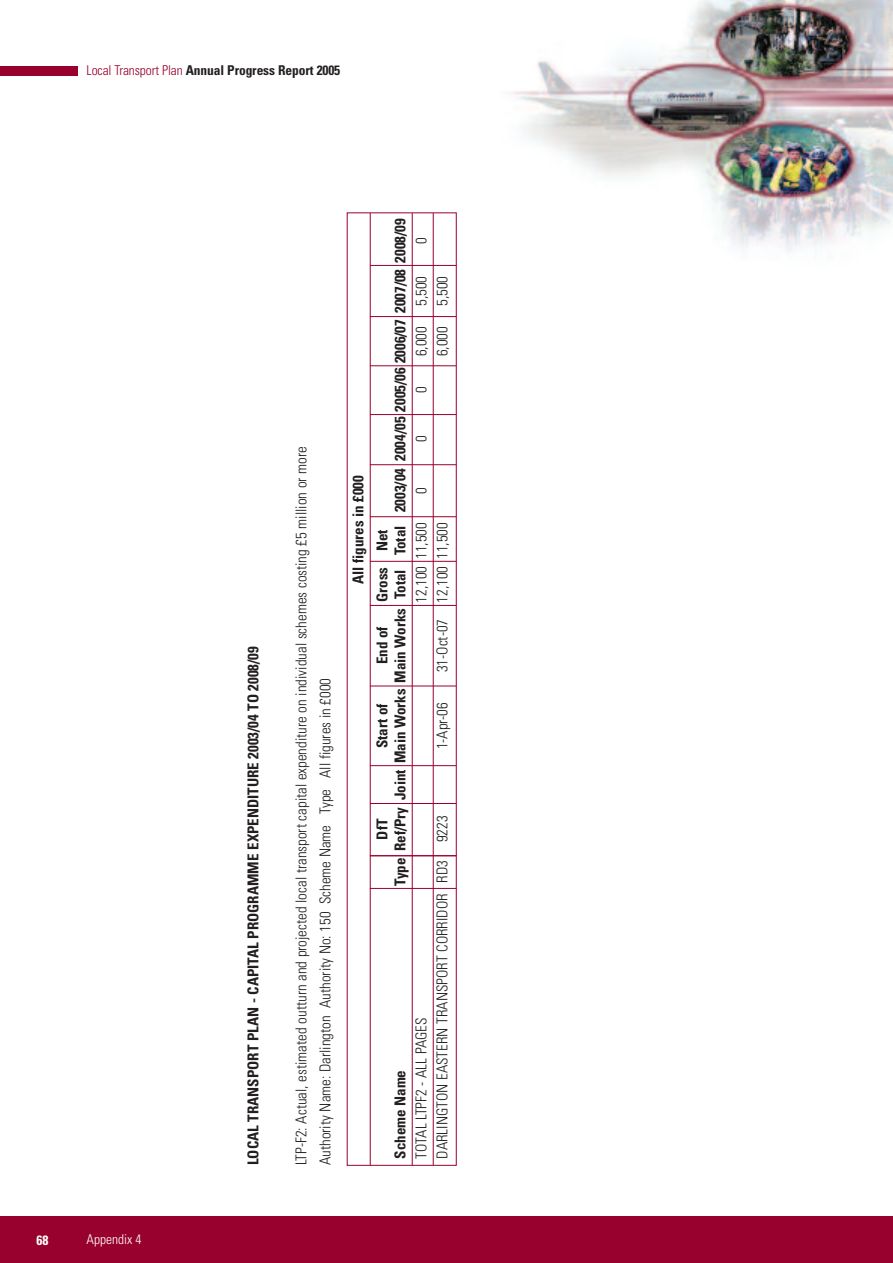
<style>
.page{position:relative;width:893px;height:1263px;background:#fff}
.page>*{position:absolute;margin:0;border:0;box-sizing:border-box;transform-origin:0 0}
.t1{font:300 condensed 15px/24px "Univers";color:#231f20}
.t2{font:700 condensed 15px "Univers";color:#231f20}
.t3{font:700 condensed 13.5px "Univers";letter-spacing:-.01em;color:#231f20}
.t4{font:300 condensed 13.5px "Univers";color:#fff}
.t5{font:700 condensed 13.5px "Univers";color:#fff}
.s1{font-weight:300;color:#98012d}
</style>
<div class="page">
<img style="left:512px;top:0;width:381px;height:253px">
<div style="left:0;top:1216px;width:893px;height:47px;background:#98012d"></div>
<div style="left:0;top:66px;width:78px;height:10px;background:#98012d"></div>
<hr style="left:370px;top:213px;width:1px;height:952px;background:#98012d">
<hr style="left:412px;top:213px;width:1px;height:952px;background:#98012d">
<hr style="left:433px;top:213px;width:1px;height:952px;background:#98012d">
<hr style="left:370px;top:888px;width:86px;height:1px;background:#98012d">
<hr style="left:370px;top:855px;width:86px;height:1px;background:#98012d">
<hr style="left:370px;top:803px;width:86px;height:1px;background:#98012d">
<hr style="left:370px;top:765px;width:86px;height:1px;background:#98012d">
<hr style="left:370px;top:686px;width:86px;height:1px;background:#98012d">
<hr style="left:370px;top:605px;width:86px;height:1px;background:#98012d">
<hr style="left:370px;top:561px;width:86px;height:1px;background:#98012d">
<hr style="left:370px;top:464px;width:86px;height:1px;background:#98012d">
<hr style="left:370px;top:414px;width:86px;height:1px;background:#98012d">
<hr style="left:370px;top:365px;width:86px;height:1px;background:#98012d">
<hr style="left:370px;top:316px;width:86px;height:1px;background:#98012d">
<hr style="left:370px;top:265px;width:86px;height:1px;background:#98012d">
<hr style="left:370px;top:516px;width:86px;height:1px;background:#98012d">
<p class="t3" style="left:87px;top:65px;width:255px"><span class="s1">Local Transport Plan</span> Annual Progress Report 2005</p>
<p class="t5" style="left:37px;top:1235px;width:13px">68</p>
<p class="t4" style="left:87px;top:1235px;width:57px">Appendix 4</p>
<p class="t2" style="left:248px;top:1165px;width:520px;rotate:-90deg">LOCAL TRANSPORT PLAN - CAPITAL PROGRAMME EXPENDITURE 2003/04 TO 2008/09</p>
<p class="t1" style="left:291px;top:1165px;width:720px;rotate:-90deg">LTP-F2: Actual, estimated outturn and projected local transport capital expenditure on individual schemes costing £5 million or more<br>Authority Name: Darlington Authority No: 150 Scheme Name Type All figures in £000</p>
<p class="t2" style="left:353px;top:584px;width:111px;rotate:-90deg">All figures in £000</p>
<p class="t2" style="left:395px;top:885px;width:668px;rotate:-90deg">Type Ref/Pry Joint Main Works Main Works Total Total 2003/04 2004/05 2005/06 2006/07 2007/08 2008/09</p>
<p class="t1" style="left:411px;top:244px;width:8px;rotate:-90deg">0</p>
<p class="t1" style="left:411px;top:306px;width:31px;rotate:-90deg">5,500</p>
<p class="t1" style="left:411px;top:356px;width:31px;rotate:-90deg">6,000</p>
<p class="t1" style="left:411px;top:393px;width:8px;rotate:-90deg">0</p>
<p class="t1" style="left:411px;top:442px;width:8px;rotate:-90deg">0</p>
<p class="t1" style="left:411px;top:493px;width:8px;rotate:-90deg">0</p>
<p class="t1" style="left:411px;top:603px;width:82px;rotate:-90deg">12,100 11,500</p>
<p class="t2" style="left:377px;top:602px;width:74px;rotate:-90deg">Gross Net</p>
<p class="t2" style="left:377px;top:664px;width:39px;rotate:-90deg">End of</p>
<p class="t2" style="left:377px;top:748px;width:46px;rotate:-90deg">Start of</p>
<p class="t2" style="left:377px;top:839px;width:22px;rotate:-90deg">DfT</p>
<p class="t2" style="left:395px;top:1159px;width:90px;rotate:-90deg">Scheme Name</p>
<p class="t1" style="left:411px;top:1159px;width:143px;rotate:-90deg">TOTAL LTPF2 - ALL PAGES</p>
<p class="t1" style="left:432px;top:306px;width:31px;rotate:-90deg">5,500</p>
<p class="t1" style="left:432px;top:356px;width:31px;rotate:-90deg">6,000</p>
<p class="t1" style="left:432px;top:672px;width:151px;rotate:-90deg">31-Oct-07 12,100 11,500</p>
<p class="t1" style="left:432px;top:749px;width:48px;rotate:-90deg">1-Apr-06</p>
<p class="t1" style="left:432px;top:1159px;width:344px;rotate:-90deg">DARLINGTON EASTERN TRANSPORT CORRIDOR RD3 9223</p>
</div>
